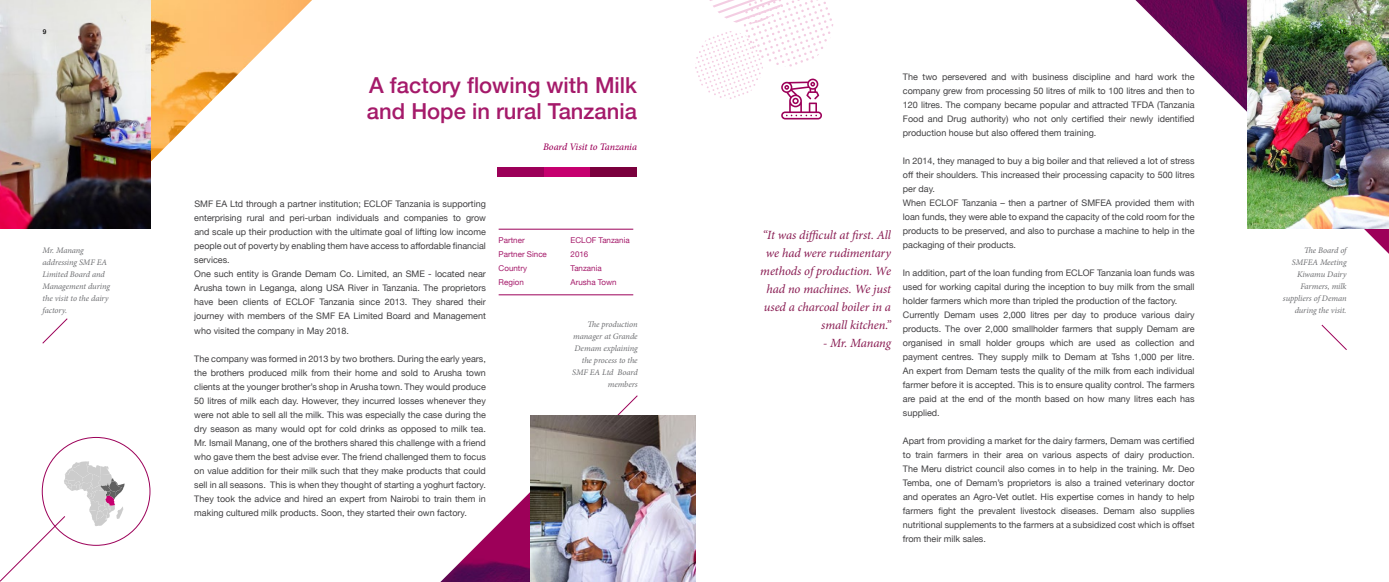
<style>
.page{position:relative;width:1389px;height:582px;background:#fff}
.page>*{position:absolute;margin:0;border:0;box-sizing:border-box;transform-origin:0 0}
.t1{font:500 22px/26.4px "Helvetica Neue";color:#a51a6a}
.t2{font:italic 12.5px/18px "Minion Pro";letter-spacing:-.005em;color:#881a51;text-align:right}
.t3{font:italic 500 10px "Minion Pro";letter-spacing:-.01em;color:#9c0059}
.t4{font:9px/14px "Helvetica Neue";color:#414042}
.t5{font:italic 8.5px/12px "Minion Pro";letter-spacing:-.01em;color:#6d6e71;text-align:right}
.t6{font:8px "Helvetica Neue";color:#a51a6a}
.t7{font:500 6.5px "Helvetica Neue";color:#000}
</style>
<div class="page">
<svg style="left:617px;top:395px;width:21px;height:20px"></svg>
<img style="left:1135px;top:0;width:254px;height:254px">
<img style="left:441px;top:492px;width:89px;height:89px">
<img style="left:150px;top:0;width:162px;height:170px">
<div style="left:497px;top:167px;width:47px;height:9px;background:#9c0059"></div>
<div style="left:544px;top:167px;width:46px;height:9px;background:#c6006f"></div>
<div style="left:590px;top:167px;width:47px;height:9px;background:#7a003d"></div>
<img style="left:0;top:0;width:150px;height:229px">
<img style="left:530px;top:415px;width:166px;height:166px">
<img style="left:1248px;top:0;width:141px;height:229px">
<svg style="left:42px;top:318px;width:26px;height:25px"></svg>
<svg style="left:1321px;top:324px;width:26px;height:26px"></svg>
<svg style="left:0;top:460px;width:125px;height:121px"></svg>
<hr style="left:499px;top:229px;width:134px;height:1px;background:#9c0059">
<hr style="left:499px;top:294px;width:134px;height:1px;background:#9c0059">
<svg style="left:695px;top:0;width:138px;height:119px"></svg>
<p class="t7" style="left:43px;top:27px;width:5px">9</p>
<p class="t7" style="left:1339px;top:27px;width:9px">10</p>
<p class="t4" style="left:903px;top:70px;width:293px;text-align:justify">The two persevered and with business discipline and hard work the company grew from processing 50 litres of milk to 100 litres and then to 120 litres. The company became popular and attracted TFDA (Tanzania Food and Drug authority) who not only certified their newly identified production house but also offered them training.</p>
<p class="t4" style="left:903px;top:154px;width:293px">In 2014, they managed to buy a big boiler and that relieved a lot of stress off their shoulders. This increased their processing capacity to 500 litres per day.<br>When ECLOF Tanzania – then a partner of SMFEA provided them with loan funds, they were able to expand the capacity of the cold room for the products to be preserved, and also to purchase a machine to help in the packaging of their products.</p>
<p class="t4" style="left:903px;top:266px;width:293px">In addition, part of the loan funding from ECLOF Tanzania loan funds was used for working capital during the inception to buy milk from the small holder farmers which more than tripled the production of the factory.<br>Currently Demam uses 2,000 litres per day to produce various dairy products. The over 2,000 smallholder farmers that supply Demam are organised in small holder groups which are used as collection and payment centres. They supply milk to Demam at Tshs 1,000 per litre.<br>An expert from Demam tests the quality of the milk from each individual farmer before it is accepted. This is to ensure quality control. The farmers are paid at the end of the month based on how many litres each has supplied.</p>
<p class="t4" style="left:903px;top:434px;width:293px;text-align:justify">Apart from providing a market for the dairy farmers, Demam was certified to train farmers in their area on various aspects of dairy production.<br>The Meru district council also comes in to help in the training. Mr. Deo Temba, one of Demam’s proprietors is also a trained veterinary doctor and operates an Agro-Vet outlet. His expertise comes in handy to help farmers fight the prevalent livestock diseases. Demam also supplies nutritional supplements to the farmers at a subsidized cost which is offset from their milk sales.</p>
<h1 class="t1" style="left:367px;top:70px;width:272px">A factory flowing with Milk and Hope in rural Tanzania</h1>
<p class="t3" style="left:543px;top:140px;width:95px">Board Visit to Tanzania</p>
<p class="t4" style="left:194px;top:197px;width:293px">SMF EA Ltd through a partner institution; ECLOF Tanzania is supporting enterprising rural and peri-urban individuals and companies to grow and scale up their production with the ultimate goal of lifting low income people out of poverty by enabling them have access to affordable financial services.<br>One such entity is Grande Demam Co. Limited, an SME - located near Arusha town in Leganga, along USA River in Tanzania. The proprietors have been clients of ECLOF Tanzania since 2013. They shared their journey with members of the SMF EA Limited Board and Management who visited the company in May 2018.</p>
<p class="t4" style="left:194px;top:351px;width:293px;text-align:justify">The company was formed in 2013 by two brothers. During the early years, the brothers produced milk from their home and sold to Arusha town clients at the younger brother’s shop in Arusha town. They would produce 50 litres of milk each day. However, they incurred losses whenever they were not able to sell all the milk. This was especially the case during the dry season as many would opt for cold drinks as opposed to milk tea.<br>Mr. Ismail Manang, one of the brothers shared this challenge with a friend who gave them the best advise ever. The friend challenged them to focus on value addition for their milk such that they make products that could sell in all seasons. This is when they thought of starting a yoghurt factory.<br>They took the advice and hired an expert from Nairobi to train them in making cultured milk products. Soon, they started their own factory.</p>
<h2 class="t2" style="left:760px;top:225px;width:132px">“It was difficult at first. All we had were rudimentary methods of production. We had no machines. We just used a charcoal boiler in a small kitchen.”</h2>
<h2 class="t2" style="left:823px;top:333px;width:69px">- Mr. Manang</h2>
<p class="t6" style="left:499px;top:234px;width:28px">Partner</p>
<p class="t6" style="left:571px;top:234px;width:61px">ECLOF Tanzania</p>
<p class="t6" style="left:499px;top:248px;width:50px">Partner Since</p>
<p class="t6" style="left:571px;top:248px;width:19px">2016</p>
<p class="t6" style="left:499px;top:262px;width:30px">Country</p>
<p class="t6" style="left:571px;top:262px;width:33px">Tanzania</p>
<p class="t6" style="left:499px;top:276px;width:27px">Region</p>
<p class="t6" style="left:571px;top:276px;width:48px">Arusha Town</p>
<p class="t5" style="left:43px;top:244px;width:69px;text-align:left">Mr. Manang addressing SMF EA<br>Limited Board and<br>Management during the visit to the dairy factory.</p>
<p class="t5" style="left:1283px;top:244px;width:65px">The Board of<br>SMFEA Meeting<br>Kiwamu Dairy<br>Farmers, milk suppliers of Deman during the visit.</p>
<p class="t5" style="left:572px;top:318px;width:67px">The production manager at Grande<br>Demam explaining the process to the<br>SMF EA Ltd Board members</p>
</div>
